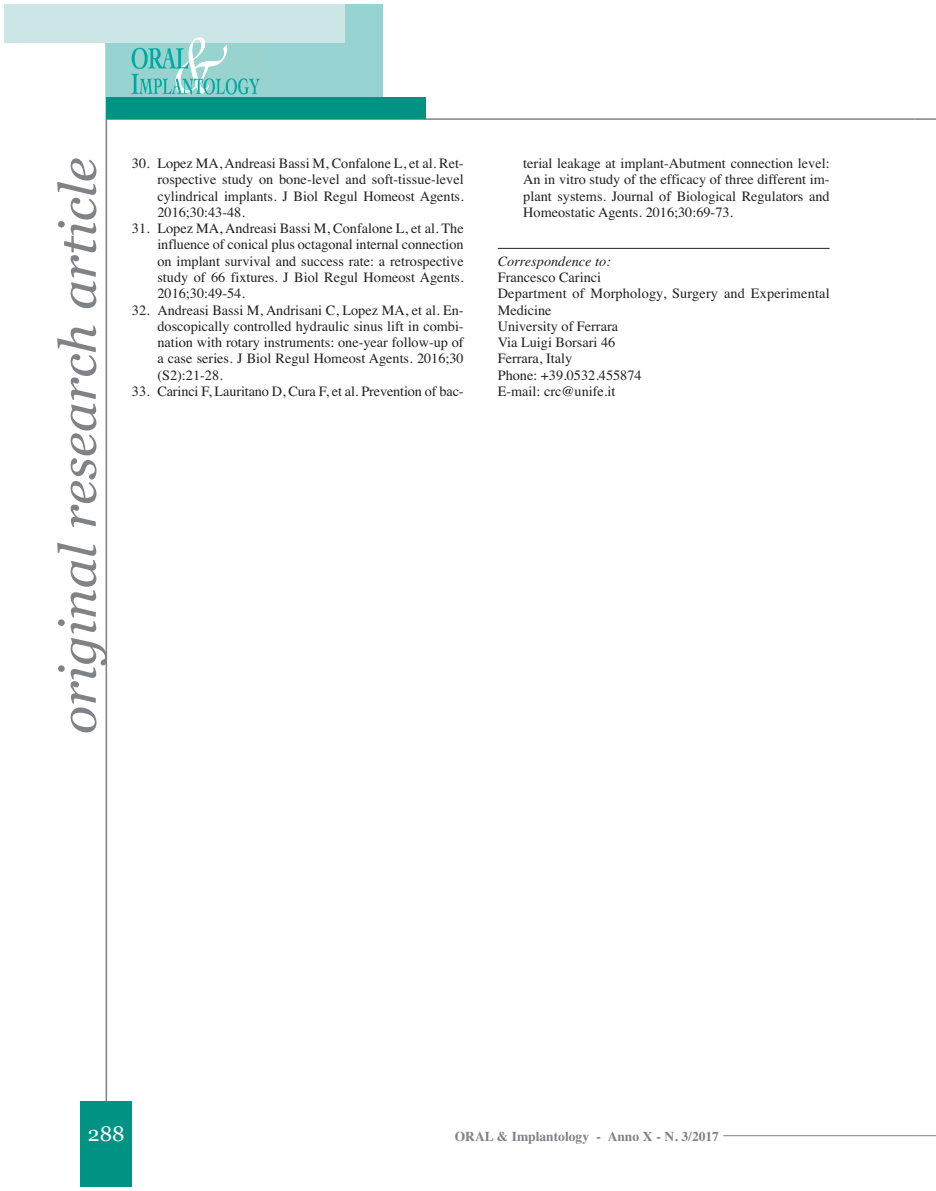
<style>
.page{position:relative;width:936px;height:1191px;background:#fff}
.page>*{position:absolute;margin:0;border:0;box-sizing:border-box;transform-origin:0 0}
.t1{font:italic 51px "Georgia";color:#808285;scale:1.04 1}
.t2{font:21px "Georgia";color:#fff}
.t3{font:14.25px/16.2px "Times";color:#231f20;text-align:justify}
.t4{font:italic 14.25px "Times";color:#231f20}
.t5{font:700 13.5px "Times";color:#808285}
</style>
<div class="page">
<svg style="left:914px;top:1135px;width:20px;height:1px"></svg>
<hr style="left:914px;top:118px;width:20px;height:2px;background:#808285">
<hr style="left:723px;top:1135px;width:191px;height:1px;background:#808285">
<hr style="left:106px;top:4px;width:1px;height:1182px;background:#808285">
<div style="left:81px;top:1101px;width:51px;height:85px;background:#009282"></div>
<hr style="left:106px;top:118px;width:808px;height:2px;background:#808285">
<div style="left:106px;top:4px;width:277px;height:113px;background:#97d3d0"></div>
<div style="left:106px;top:98px;width:319px;height:21px;background:#009282"></div>
<div style="left:4px;top:4px;width:340px;height:39px;background:#cae6e5"></div>
<svg style="left:190px;top:37px;width:15px;height:8px"></svg>
<img style="left:131px;top:47px;width:129px;height:48px">
<img style="left:175px;top:45px;width:52px;height:48px">
<hr style="left:497px;top:248px;width:332px;height:1px;background:#231f20">
<h1 class="t1" style="left:41px;top:734px;width:556px;rotate:-90deg">original research article</h1>
<p class="t3" style="left:157px;top:154px;width:308px;text-indent:-26px">30. Lopez MA, Andreasi Bassi M, Confalone L, et al. Ret&shy;rospective study on bone-level and soft-tissue-level cylindrical implants. J Biol Regul Homeost Agents.<br>2016;30:43-48.</p>
<p class="t3" style="left:157px;top:219px;width:308px;text-indent:-26px">31. Lopez MA, Andreasi Bassi M, Confalone L, et al. The influence of conical plus octagonal internal connection on implant survival and success rate: a retrospective study of 66 fixtures. J Biol Regul Homeost Agents.<br>2016;30:49-54.</p>
<p class="t3" style="left:157px;top:300px;width:308px;text-indent:-26px">32. Andreasi Bassi M, Andrisani C, Lopez MA, et al. En&shy;doscopically controlled hydraulic sinus lift in combi&shy;nation with rotary instruments: one-year follow-up of a case series. J Biol Regul Homeost Agents. 2016;30 (S2):21-28.</p>
<p class="t3" style="left:132px;top:382px;width:333px">33. Carinci F, Lauritano D, Cura F, et al. Prevention of bac-</p>
<p class="t3" style="left:523px;top:154px;width:308px">terial leakage at implant-Abutment connection level:<br>An in vitro study of the efficacy of three different im&shy;plant systems. Journal of Biological Regulators and Homeostatic Agents. 2016;30:69-73.</p>
<p class="t4" style="left:497px;top:248px;width:115px">Correspondence to:</p>
<p class="t3" style="left:497px;top:268px;width:333px;text-align:left">Francesco Carinci<br>Department of Morphology, Surgery and Experimental<br>Medicine<br>University of Ferrara<br>Via Luigi Borsari 46<br>Ferrara, Italy<br>Phone: +39.0532.455874<br>E-mail: crc@unife.it</p>
<h2 class="t2" style="left:88px;top:1118px;width:38px">288</h2>
<p class="t5" style="left:455px;top:1123px;width:266px">ORAL &amp; Implantology - Anno X - N. 3/2017</p>
</div>
